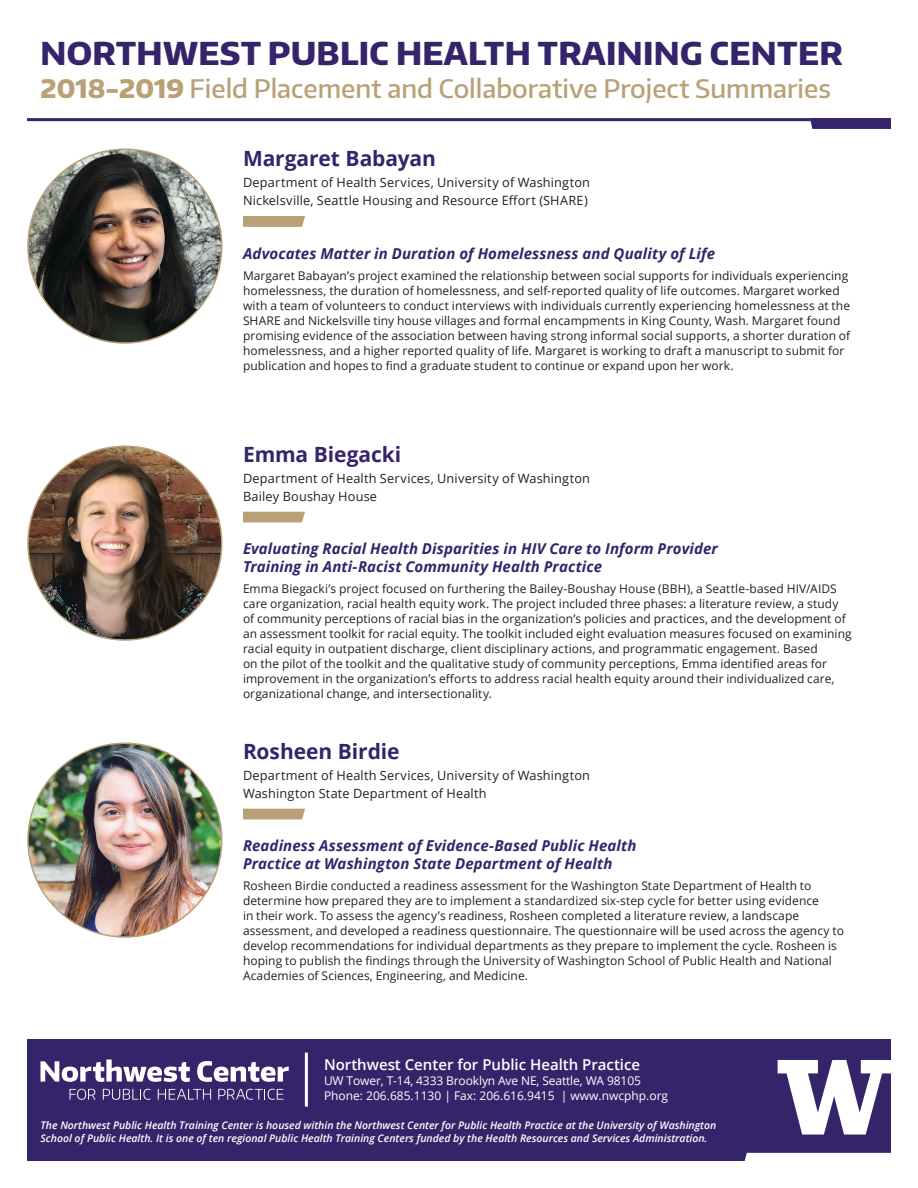
<style>
.page{position:relative;width:918px;height:1188px;background:#fff}
.page>*{position:absolute;margin:0;border:0;box-sizing:border-box;transform-origin:0 0}
.t1{font:800 31.5px "Encode Sans Normal";letter-spacing:.01em;color:#36246b}
.t2{font:500 25.5px "Encode Sans Normal";color:#b9a077}
.Student_Name{font:700 21px "Open Sans";letter-spacing:-.005em;color:#36246b}
.Project_Title{font:italic 700 15px/18px "Open Sans";letter-spacing:.005em;color:#36246b}
.t3{font:600 15px "Open Sans";color:#fff}
.Student_Title{font:12.75px "Open Sans";letter-spacing:.015em;color:#231f20}
.Explanation{font:12px/15px "Open Sans";letter-spacing:.005em;color:#231f20}
.t4{font:12px/15px "Open Sans";letter-spacing:-.01em;color:#fff}
.t5{font:italic 600 10.5px/12.6px "Open Sans";color:#fff}
.s1{font-weight:800}
</style>
<div class="page">
<svg style="left:243px;top:216px;width:62px;height:11px"></svg>
<svg style="left:243px;top:512px;width:62px;height:10px"></svg>
<svg style="left:243px;top:809px;width:62px;height:10px"></svg>
<img style="left:28px;top:149px;width:194px;height:194px;border-radius:97px">
<img style="left:28px;top:446px;width:194px;height:194px;border-radius:97px">
<img style="left:28px;top:743px;width:194px;height:194px;border-radius:97px">
<div style="left:27px;top:1040px;width:864px;height:121px;background:#36246b"></div>
<svg style="left:778px;top:1060px;width:113px;height:75px"></svg>
<svg style="left:40px;top:1060px;width:150px;height:22px"></svg>
<svg style="left:197px;top:1061px;width:92px;height:21px"></svg>
<svg style="left:70px;top:1089px;width:26px;height:11px"></svg>
<svg style="left:103px;top:1089px;width:47px;height:11px"></svg>
<svg style="left:158px;top:1089px;width:53px;height:11px"></svg>
<svg style="left:218px;top:1089px;width:65px;height:11px"></svg>
<hr style="left:305px;top:1053px;width:3px;height:54px;background:#fff">
<hr style="left:27px;top:118px;width:864px;height:3px;background:#36246b">
<svg style="left:810px;top:121px;width:81px;height:8px"></svg>
<svg style="left:744px;top:1153px;width:147px;height:8px"></svg>
<h1 class="t1" style="left:40px;top:33px;width:804px">NORTHWEST PUBLIC HEALTH TRAINING CENTER</h1>
<h2 class="t2" style="left:40px;top:72px;width:792px"><span class="s1">2018-2019</span> Field Placement and Collaborative Project Summaries</h2>
<p class="Student_Name" style="left:243px;top:144px;width:194px">Margaret Babayan</p>
<p class="Student_Title" style="left:243px;top:174px;width:349px">Department of Health Services, University of Washington</p>
<p class="Student_Title" style="left:243px;top:192px;width:346px">Nickelsville, Seattle Housing and Resource Effort (SHARE)</p>
<p class="Project_Title" style="left:243px;top:244px;width:474px">Advocates Matter in Duration of Homelessness and Quality of Life</p>
<p class="Explanation" style="left:243px;top:267px;width:609px">Margaret Babayan’s project examined the relationship between social supports for individuals experiencing homelessness, the duration of homelessness, and self-reported quality of life outcomes. Margaret worked with a team of volunteers to conduct interviews with individuals currently experiencing homelessness at the SHARE and Nickelsville tiny house villages and formal encampments in King County, Wash. Margaret found promising evidence of the association between having strong informal social supports, a shorter duration of homelessness, and a higher reported quality of life. Margaret is working to draft a manuscript to submit for publication and hopes to find a graduate student to continue or expand upon her work.</p>
<p class="Student_Name" style="left:243px;top:439px;width:160px">Emma Biegacki</p>
<p class="Student_Title" style="left:243px;top:470px;width:349px">Department of Health Services, University of Washington</p>
<p class="Student_Title" style="left:243px;top:488px;width:136px">Bailey Boushay House</p>
<p class="Project_Title" style="left:243px;top:539px;width:476px">Evaluating Racial Health Disparities in HIV Care to Inform Provider<br>Training in Anti-Racist Community Health Practice</p>
<p class="Explanation" style="left:243px;top:581px;width:610px">Emma Biegacki’s project focused on furthering the Bailey-Boushay House (BBH), a Seattle-based HIV/AIDS care organization, racial health equity work. The project included three phases: a literature review, a study of community perceptions of racial bias in the organization’s policies and practices, and the development of an assessment toolkit for racial equity. The toolkit included eight evaluation measures focused on examining racial equity in outpatient discharge, client disciplinary actions, and programmatic engagement. Based<br>on the pilot of the toolkit and the qualitative study of community perceptions, Emma identified areas for improvement in the organization’s efforts to address racial health equity around their individualized care, organizational change, and intersectionality.</p>
<p class="Student_Name" style="left:243px;top:736px;width:158px">Rosheen Birdie</p>
<p class="Student_Title" style="left:243px;top:767px;width:349px">Department of Health Services, University of Washington</p>
<p class="Student_Title" style="left:243px;top:785px;width:245px">Washington State Department of Health</p>
<p class="Project_Title" style="left:243px;top:836px;width:395px">Readiness Assessment of Evidence-Based Public Health<br>Practice at Washington State Department of Health</p>
<p class="Explanation" style="left:243px;top:878px;width:603px">Rosheen Birdie conducted a readiness assessment for the Washington State Department of Health to determine how prepared they are to implement a standardized six-step cycle for better using evidence<br>in their work. To assess the agency’s readiness, Rosheen completed a literature review, a landscape assessment, and developed a readiness questionnaire. The questionnaire will be used across the agency to develop recommendations for individual departments as they prepare to implement the cycle. Rosheen is hoping to publish the findings through the University of Washington School of Public Health and National Academies of Sciences, Engineering, and Medicine.</p>
<p class="t3" style="left:324px;top:1055px;width:318px">Northwest Center for Public Health Practice</p>
<p class="t4" style="left:324px;top:1073px;width:346px">UW Tower, T-14, 4333 Brooklyn Ave NE, Seattle, WA 98105<br>Phone: 206.685.1130 | Fax: 206.616.9415 | www.nwcphp.org</p>
<p class="t5" style="left:40px;top:1119px;width:677px">The Northwest Public Health Training Center is housed within the Northwest Center for Public Health Practice at the University of Washington<br>School of Public Health. It is one of ten regional Public Health Training Centers funded by the Health Resources and Services Administration.</p>
</div>
